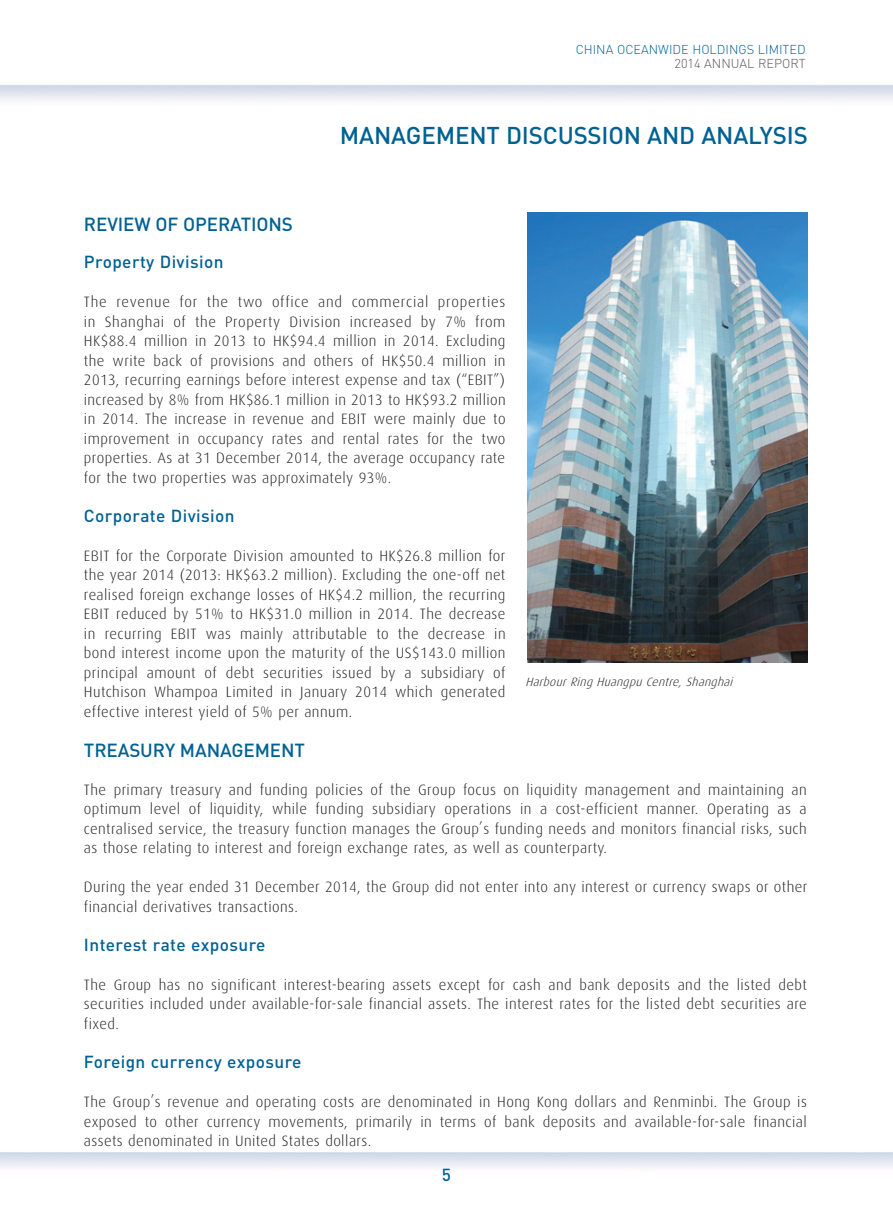
<style>
.page{position:relative;width:893px;height:1212px;background:#fff}
.page>*{position:absolute;margin:0;border:0;box-sizing:border-box;transform-origin:0 0}
.t1{font:500 24px "DIN";letter-spacing:-.005em;color:#006193}
.t2{font:500 18.75px "DIN";letter-spacing:-.005em;color:#006193}
.t3{font:500 17.25px "DIN";letter-spacing:.025em;color:#006193}
.t4{font:500 17.25px "DIN";letter-spacing:-.01em;color:#006193}
.t5{font:300 15px/19.5px "Dax";letter-spacing:.03em;color:#231f20;text-align:justify}
.t6{font:300 12.75px "DIN";color:#006193}
.t7{font:300 12.75px "DIN";color:#57585a}
.t8{font:italic 300 12px "Dax";color:#231f20}
</style>
<div class="page">
<img style="left:0;top:85px;width:893px;height:1082px">
<img style="left:527px;top:213px;width:281px;height:450px">
<p class="t6" style="left:576px;top:41px;width:232px">CHINA OCEANWIDE HOLDINGS LIMITED</p>
<p class="t7" style="left:674px;top:56px;width:133px">2014 ANNUAL REPORT</p>
<h1 class="t1" style="left:340px;top:120px;width:470px">MANAGEMENT DISCUSSION AND ANALYSIS</h1>
<p class="t2" style="left:84px;top:212px;width:210px">REVIEW OF OPERATIONS</p>
<p class="t3" style="left:84px;top:251px;width:141px">Property Division</p>
<p class="t5" style="left:84px;top:293px;width:423px">The revenue for the two office and commercial properties in Shanghai of the Property Division increased by 7% from HK$88.4 million in 2013 to HK$94.4 million in 2014. Excluding the write back of provisions and others of HK$50.4 million in 2013, recurring earnings before interest expense and tax (“EBIT”) increased by 8% from HK$86.1 million in 2013 to HK$93.2 million in 2014. The increase in revenue and EBIT were mainly due to improvement in occupancy rates and rental rates for the two properties. As at 31 December 2014, the average occupancy rate for the two properties was approximately 93%.</p>
<p class="t3" style="left:84px;top:505px;width:152px">Corporate Division</p>
<p class="t5" style="left:84px;top:546px;width:423px">EBIT for the Corporate Division amounted to HK$26.8 million for the year 2014 (2013: HK$63.2 million). Excluding the one-off net realised foreign exchange losses of HK$4.2 million, the recurring EBIT reduced by 51% to HK$31.0 million in 2014. The decrease in recurring EBIT was mainly attributable to the decrease in bond interest income upon the maturity of the US$143.0 million principal amount of debt securities issued by a subsidiary of Hutchison Whampoa Limited in January 2014 which generated effective interest yield of 5% per annum.</p>
<p class="t2" style="left:84px;top:739px;width:223px">TREASURY MANAGEMENT</p>
<p class="t5" style="left:84px;top:780px;width:724px">The primary treasury and funding policies of the Group focus on liquidity management and maintaining an optimum level of liquidity, while funding subsidiary operations in a cost-efficient manner. Operating as a centralised service, the treasury function manages the Group’s funding needs and monitors financial risks, such as those relating to interest and foreign exchange rates, as well as counterparty.</p>
<p class="t5" style="left:84px;top:878px;width:725px">During the year ended 31 December 2014, the Group did not enter into any interest or currency swaps or other financial derivatives transactions.</p>
<p class="t3" style="left:84px;top:934px;width:183px">Interest rate exposure</p>
<p class="t5" style="left:84px;top:975px;width:724px">The Group has no significant interest-bearing assets except for cash and bank deposits and the listed debt securities included under available-for-sale financial assets. The interest rates for the listed debt securities are fixed.</p>
<p class="t4" style="left:84px;top:1051px;width:219px">Foreign currency exposure</p>
<p class="t5" style="left:84px;top:1092px;width:724px">The Group’s revenue and operating costs are denominated in Hong Kong dollars and Renminbi. The Group is exposed to other currency movements, primarily in terms of bank deposits and available-for-sale financial assets denominated in United States dollars.</p>
<p class="t8" style="left:526px;top:676px;width:212px">Harbour Ring Huangpu Centre, Shanghai</p>
<p class="t3" style="left:442px;top:1163px;width:11px">5</p>
</div>
